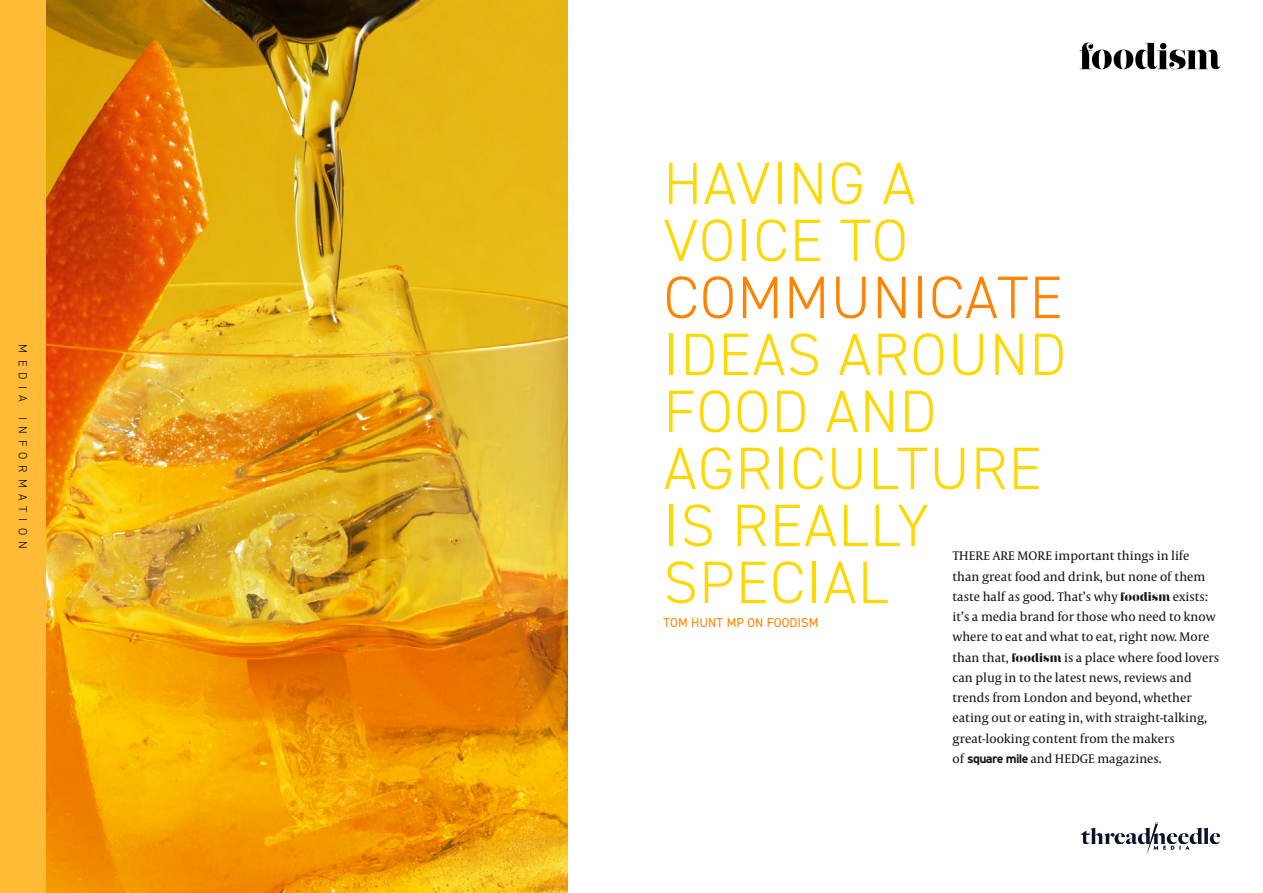
<style>
.page{position:relative;width:1263px;height:893px;background:#fff}
.page>*{position:absolute;margin:0;border:0;box-sizing:border-box;transform-origin:0 0}
.t1{font:300 60px/57px "DIN2014";letter-spacing:.025em;color:#ffd800}
.t2{font:300 60px "DIN2014";letter-spacing:.025em;color:#ff8300}
.t3{font:12.9px "DIN2014";letter-spacing:.01em;color:#ff8300}
.t4{font:12.75px/20.2px "Capitolium News 2";color:#181716}
.t5{font:300 12px "DIN2014";letter-spacing:.51em;color:#000}
.s1{font-family:"Narziss Ultrabold Drops"}
.s2{font-family:"Interstate";font-weight:700;font-size:12.3px}
</style>
<div class="page">
<div style="left:0;top:0;width:47px;height:893px;background:#ffbb36"></div>
<img style="left:47px;top:0;width:520px;height:893px">
<svg style="left:1079px;top:43px;width:141px;height:26px"></svg>
<svg style="left:1081px;top:822px;width:139px;height:33px"></svg>
<p class="t5" style="left:30px;top:344px;width:58px;rotate:90deg">MEDIA</p>
<p class="t5" style="left:30px;top:416px;width:134px;rotate:90deg">INFORMATION</p>
<h1 class="t1" style="left:664px;top:155px;width:253px">HAVING A<br>VOICE TO</h1>
<h1 class="t2" style="left:664px;top:261px;width:400px">COMMUNICATE</h1>
<h1 class="t1" style="left:664px;top:326px;width:404px">IDEAS AROUND<br>FOOD AND<br>AGRICULTURE<br>IS REALLY<br>SPECIAL</h1>
<p class="t3" style="left:663px;top:615px;width:156px">TOM HUNT MP ON FOODISM</p>
<p class="t4" style="left:952px;top:545px;width:268px">THERE ARE MORE important things in life than great food and drink, but none of them taste half as good. That’s why <span class="s1">foodism</span> exists: it’s a media brand for those who need to know where to eat and what to eat, right now. More than that, <span class="s1">foodism</span> is a place where food lovers can plug in to the latest news, reviews and trends from London and beyond, whether eating out or eating in, with straight-talking, great-looking content from the makers<br>of <span class="s2">square mile</span> and HEDGE magazines.</p>
</div>
